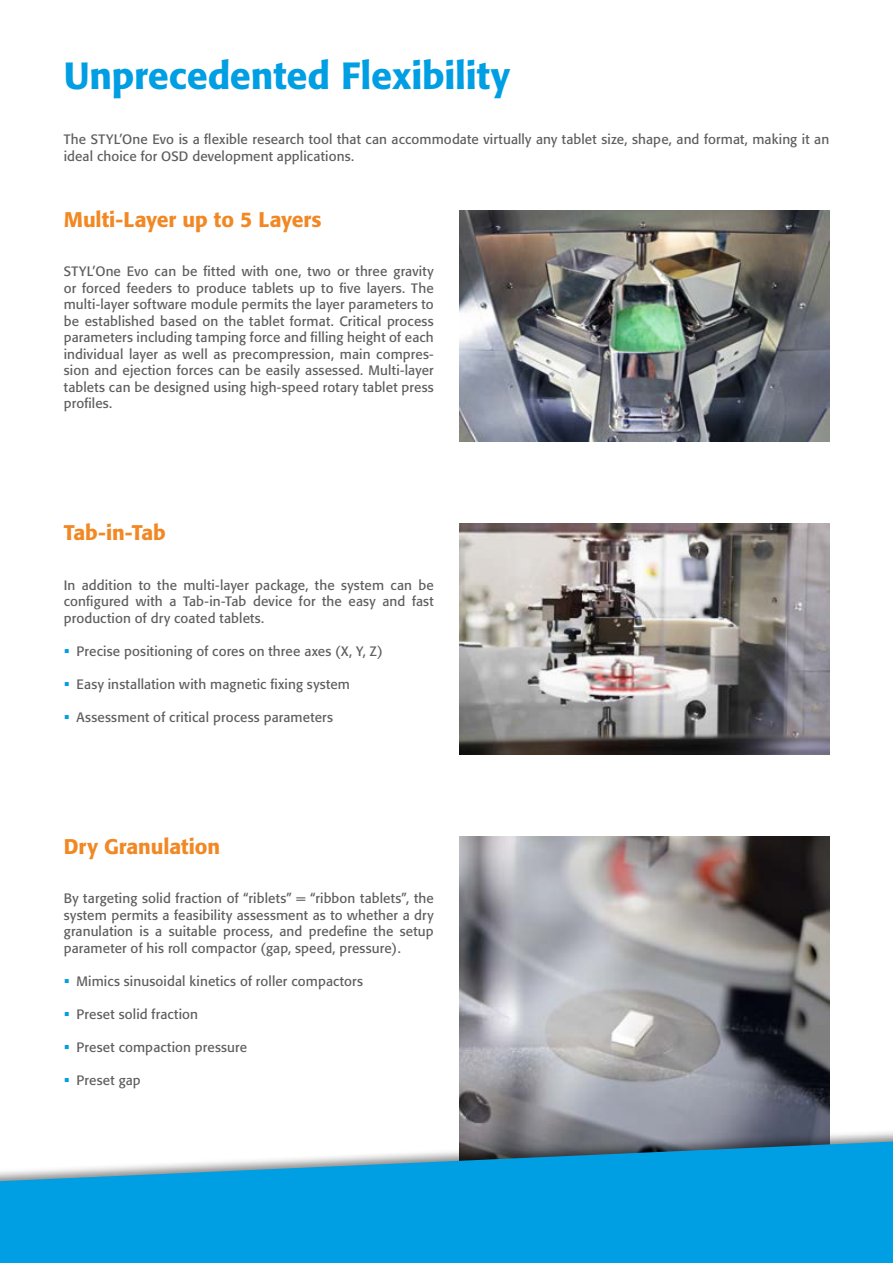
<style>
.page{position:relative;width:893px;height:1263px;background:#fff}
.page>*{position:absolute;margin:0;border:0;box-sizing:border-box;transform-origin:0 0}
.t1{font:500 37.5px "Formata";letter-spacing:-.005em;color:#009ee3}
.t2{font:500 21px "Formata";letter-spacing:-.005em;color:#f18824}
.t3{font:13.5px/16.5px "Formata";letter-spacing:.01em;color:#5e5e5d;text-align:justify}
</style>
<div class="page">
<img style="left:459px;top:210px;width:370px;height:231px">
<img style="left:459px;top:524px;width:370px;height:231px">
<img style="left:459px;top:836px;width:370px;height:251px">
<div style="left:0;top:1087px;width:893px;height:176px;background:#000;opacity:.46"></div>
<svg style="left:0;top:1141px;width:893px;height:122px;background:#21a5de"></svg>
<h1 class="t1" style="left:64px;top:53px;width:448px">Unprecedented Flexibility</h1>
<p class="t3" style="left:64px;top:131px;width:767px">The STYL’One Evo is a flexible research tool that can accommodate virtually any tablet size, shape, and format, making it an ideal choice for OSD development applications.</p>
<h2 class="t2" style="left:64px;top:206px;width:259px">Multi-Layer up to 5 Layers</h2>
<p class="t3" style="left:64px;top:263px;width:371px">STYL’One Evo can be fitted with one, two or three gravity or forced feeders to produce tablets up to five layers. The multi-layer software module permits the layer parameters to be established based on the tablet format. Critical process parameters including tamping force and filling height of each individual layer as well as precompression, main compres&shy;sion and ejection forces can be easily assessed. Multi-layer tablets can be designed using high-speed rotary tablet press profiles.</p>
<h2 class="t2" style="left:64px;top:520px;width:104px">Tab-in-Tab</h2>
<p class="t3" style="left:64px;top:576px;width:371px">In addition to the multi-layer package, the system can be configured with a Tab-in-Tab device for the easy and fast production of dry coated tablets.</p>
<p class="t3" style="left:77px;top:642px;width:308px">Precise positioning of cores on three axes (X, Y, Z)</p>
<p class="t3" style="left:77px;top:675px;width:275px">Easy installation with magnetic fixing system</p>
<p class="t3" style="left:77px;top:708px;width:258px">Assessment of critical process parameters</p>
<h2 class="t2" style="left:64px;top:833px;width:158px">Dry Granulation</h2>
<p class="t3" style="left:64px;top:890px;width:371px">By targeting solid fraction of “riblets” = “ribbon tablets”, the system permits a feasibility assessment as to whether a dry granulation is a suitable process, and predefine the setup parameter of his roll compactor (gap, speed, pressure).</p>
<p class="t3" style="left:77px;top:972px;width:288px">Mimics sinusoidal kinetics of roller compactors</p>
<p class="t3" style="left:77px;top:1005px;width:123px">Preset solid fraction</p>
<p class="t3" style="left:77px;top:1038px;width:172px">Preset compaction pressure</p>
<p class="t3" style="left:77px;top:1071px;width:66px">Preset gap</p>
</div>
